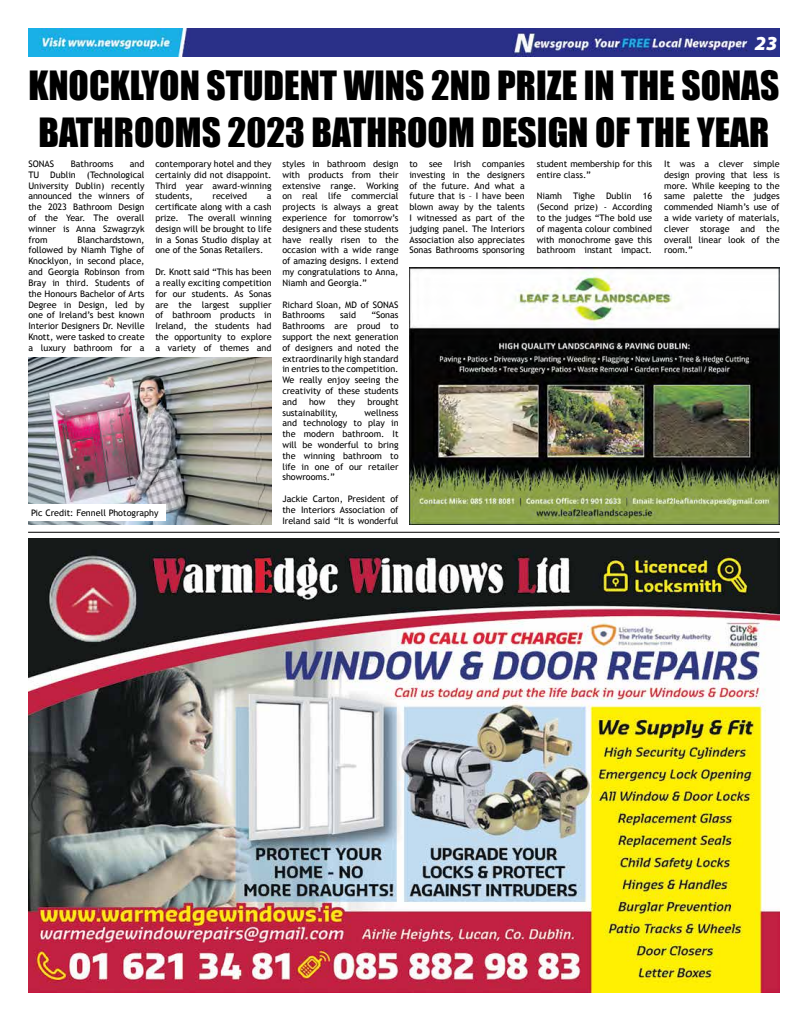
<style>
.page{position:relative;width:808px;height:1021px;background:#fff}
.page>*{position:absolute;margin:0;border:0;box-sizing:border-box;transform-origin:0 0}
.t1{font:37px/47px "Impact";color:#000}
.t2{font:20px "Impact";color:#fff}
.t3{font:9px/10.8px "Trebuchet MS";color:#000;text-align:justify}
.s1{font-family:"Myriad Pro";font-weight:900;font-style:italic}
</style>
<div class="page">
<img style="left:409px;top:267px;width:371px;height:257px">
<hr style="left:28px;top:531px;width:751px;height:1px;background:#000">
<img style="left:28px;top:539px;width:752px;height:453px">
<img style="left:28px;top:357px;width:244px;height:167px">
<div style="left:28px;top:504px;width:138px;height:16px;background:#fff"></div>
<img style="left:28px;top:28px;width:751px;height:29px">
<h2 class="t2" style="left:752px;top:27px;width:26px">03<span class="s1">23</span></h2>
<h1 class="t1" style="left:28px;top:61px;width:753px">KNOCKLYON STUDENT WINS 2ND PRIZE IN THE SONAS<br>BATHROOMS 2023 BATHROOM DESIGN OF THE YEAR</h1>
<p class="t3" style="left:28px;top:158px;width:27px">SONAS</p>
<p class="t3" style="left:71px;top:158px;width:44px">Bathrooms</p>
<p class="t3" style="left:28px;top:158px;width:118px;text-indent:102px">and TU Dublin (Technological University Dublin) recently announced the winners of the 2023 Bathroom Design of the Year. The overall winner is Anna Szwagrzyk from</p>
<p class="t3" style="left:155px;top:158px;width:118px">contemporary hotel and they certainly did not disappoint.<br>Third year award-winning students,</p>
<p class="t3" style="left:282px;top:158px;width:118px">styles in bathroom design with products from their extensive range. Working on real life commercial projects is always a great experience for tomorrow’s designers and these students have really risen to the occasion with a wide range of amazing designs. I extend my congratulations to Anna, Niamh and Georgia.”</p>
<p class="t3" style="left:282px;top:299px;width:118px">Richard Sloan, MD of SONAS<br>Bathrooms</p>
<p class="t3" style="left:409px;top:158px;width:117px;text-indent:73px">companies investing in the designers of the future. And what a future that is – I have been blown away by the talents I witnessed as part of the judging panel. The Interiors Association also appreciates Sonas Bathrooms sponsoring</p>
<p class="t3" style="left:537px;top:158px;width:117px">student membership for this entire class.”</p>
<p class="t3" style="left:409px;top:158px;width:10px">to</p>
<p class="t3" style="left:429px;top:158px;width:15px">see</p>
<p class="t3" style="left:454px;top:158px;width:19px">Irish</p>
<p class="t3" style="left:664px;top:158px;width:117px">It was a clever simple design proving that less is more. While keeping to the same palette the judges commended Niamh’s use of a wide variety of materials, clever storage and the overall linear look of the room.”</p>
<p class="t3" style="left:212px;top:191px;width:36px">received</p>
<p class="t3" style="left:537px;top:191px;width:117px">Niamh Tighe Dublin 16 (Second prize) - According to the judges “The bold use of magenta colour combined with monochrome gave this bathroom instant impact.</p>
<p class="t3" style="left:155px;top:191px;width:118px;text-indent:111px">a certificate along with a cash prize. The overall winning design will be brought to life in a Sonas Studio display at one of the Sonas Retailers.</p>
<p class="t3" style="left:155px;top:266px;width:118px">Dr. Knott said “This has been a really exciting competition for our students. As Sonas are the largest supplier of bathroom products in Ireland, the students had the opportunity to explore a variety of themes and</p>
<p class="t3" style="left:28px;top:234px;width:118px;text-indent:49px">Blanchardstown, followed by Niamh Tighe of Knocklyon, in second place, and Georgia Robinson from Bray in third. Students of the Honours Bachelor of Arts Degree in Design, led by one of Ireland’s best known Interior Designers Dr. Neville Knott, were tasked to create a luxury bathroom for a</p>
<p class="t3" style="left:282px;top:310px;width:118px;text-indent:89px">“Sonas Bathrooms are proud to support the next generation of designers and noted the extraordinarily high standard in entries to the competition.<br>We really enjoy seeing the creativity of these students and</p>
<p class="t3" style="left:340px;top:310px;width:17px">said</p>
<p class="t3" style="left:309px;top:396px;width:18px">how</p>
<p class="t3" style="left:337px;top:396px;width:19px">they</p>
<p class="t3" style="left:367px;top:396px;width:33px">brought</p>
<p class="t3" style="left:282px;top:407px;width:57px">sustainability,</p>
<p class="t3" style="left:282px;top:407px;width:118px;text-indent:82px">wellness and technology to play in the modern bathroom. It will be wonderful to bring the winning bathroom to life in one of our retailer showrooms.”</p>
<p class="t3" style="left:282px;top:493px;width:118px">Jackie Carton, President of the Interiors Association of Ireland said “It is wonderful</p>
<p class="t3" style="left:31px;top:507px;width:129px">Pic Credit: Fennell Photography</p>
</div>
